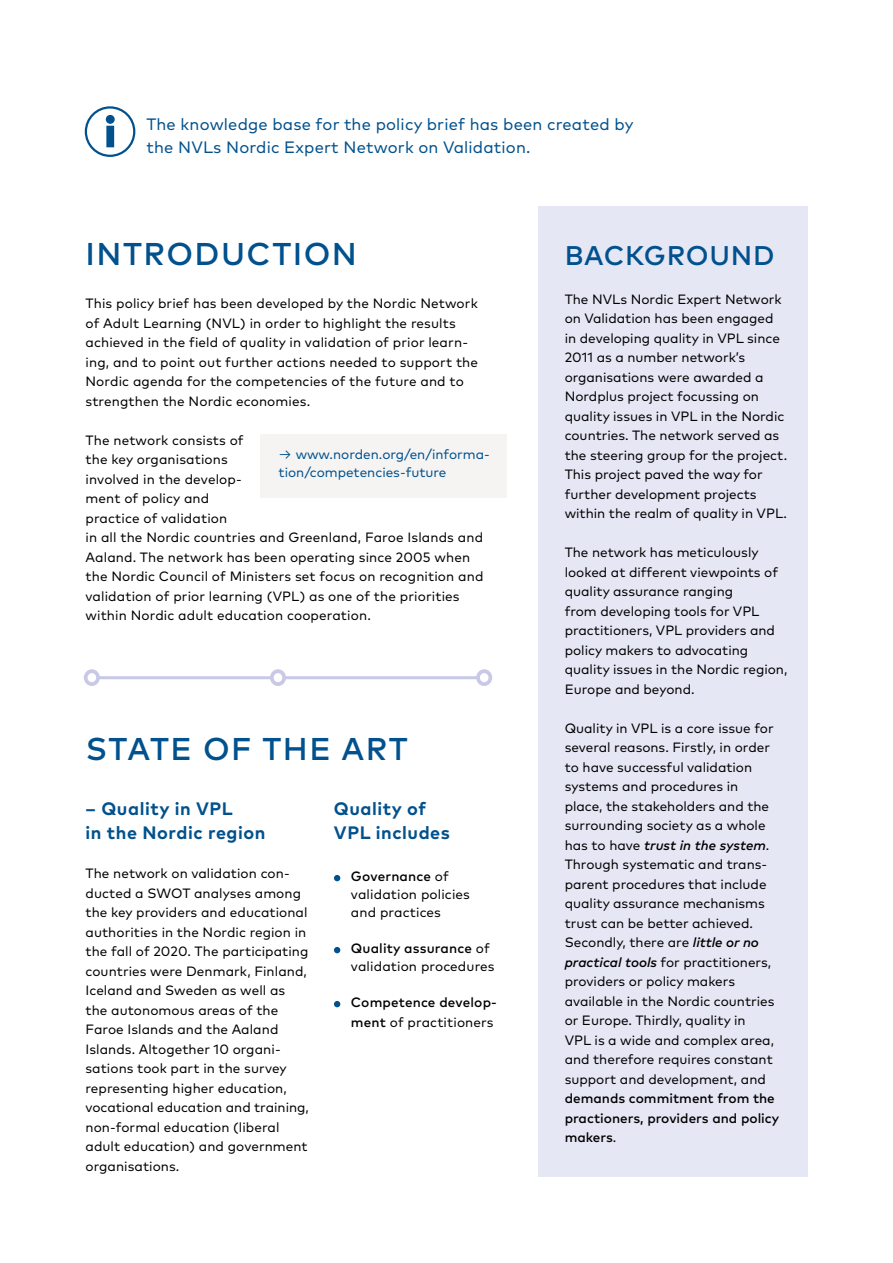
<style>
.page{position:relative;width:893px;height:1263px;background:#fff}
.page>*{position:absolute;margin:0;border:0;box-sizing:border-box;transform-origin:0 0}
.Headline_2{font:500 31.5px "Mark OT";letter-spacing:.045em;color:#00518d}
.Headline_2-2{font:500 27px "Mark OT";letter-spacing:.025em;color:#00518d}
.Headline_3{font:700 18px/24px "Mark OT";letter-spacing:.03em;color:#00518d}
.t1{font:16.5px/22.5px "Mark OT";letter-spacing:.01em;color:#00518d}
.Paragraph{font:13.5px/19.5px "Mark OT";color:#000}
.t2{font:13.5px/18px "Mark OT";color:#00518d}
.Paragraph-2{font:500 13.5px/19.5px "Mark OT";letter-spacing:.01em;color:#000}
.s1{font-style:inherit}
.s2{font-weight:500}
.s3{font-weight:400}
.s4{font-weight:500;font-style:italic}
</style>
<div class="page">
<div style="left:538px;top:206px;width:270px;height:971px;background:#e6e7f5"></div>
<div style="left:261px;top:434px;width:246px;height:64px;background:#f5f4f3"></div>
<div style="left:85px;top:106px;width:50px;height:51px;border:2px solid #00518d;border-radius:50%"></div>
<svg style="left:106px;top:115px;width:9px;height:32px"></svg>
<svg style="left:334px;top:875px;width:6px;height:6px"></svg>
<svg style="left:334px;top:947px;width:6px;height:6px"></svg>
<svg style="left:334px;top:1001px;width:6px;height:6px"></svg>
<hr style="left:84px;top:676px;width:394px;height:3px;background:#c8c9e7">
<div style="left:84px;top:669px;width:16px;height:17px;background:#c8c9e7;border-radius:50%"></div>
<div style="left:88px;top:673px;width:8px;height:9px;background:#fff;border-radius:50%"></div>
<div style="left:270px;top:669px;width:16px;height:17px;background:#c8c9e7;border-radius:50%"></div>
<div style="left:274px;top:673px;width:8px;height:9px;background:#fff;border-radius:50%"></div>
<div style="left:476px;top:669px;width:16px;height:17px;background:#c8c9e7;border-radius:50%"></div>
<div style="left:480px;top:673px;width:8px;height:9px;background:#fff;border-radius:50%"></div>
<h1 class="t1" style="left:146px;top:113px;width:489px">The knowledge base for the policy brief has been created by the NVLs Nordic Expert Network on Validation.</h1>
<p class="Headline_2" style="left:86px;top:233px;width:273px">INTRODUCTION</p>
<p class="Paragraph" style="left:86px;top:293px;width:394px">This policy brief has been developed by the Nordic Network of Adult Learning (NVL) in order to highlight the results achieved in the field of quality in validation of prior learn&shy;ing, and to point out further actions needed to support the Nordic agenda for the competencies of the future and to strengthen the Nordic economies.</p>
<p class="Paragraph" style="left:86px;top:430px;width:399px">The network consists of<br>the key organisations<br>involved in the develop-<br>ment of policy and<br>practice of validation<br>in all the Nordic countries and Greenland, Faroe Islands and Aaland. The network has been operating since 2005 when the Nordic Council of Ministers set focus on recognition and validation of prior learning (VPL) as one of the priorities within Nordic adult education cooperation.</p>
<h1 class="t2" style="left:279px;top:445px;width:213px"><span class="s1">→</span> www.norden.org/en/informa&shy;tion/competencies-future</h1>
<p class="Headline_2" style="left:86px;top:729px;width:323px">STATE OF THE ART</p>
<p class="Headline_3" style="left:86px;top:796px;width:181px">– Quality in VPL<br>in the Nordic region</p>
<p class="Paragraph" style="left:86px;top:863px;width:225px">The network on validation con&shy;ducted a SWOT analyses among the key providers and educational authorities in the Nordic region in the fall of 2020. The participating countries were Denmark, Finland,<br>Iceland and Sweden as well as the autonomous areas of the<br>Faroe Islands and the Aaland<br>Islands. Altogether 10 organi&shy;sations took part in the survey representing higher education, vocational education and training, non-formal education (liberal adult education) and government organisations.</p>
<p class="Headline_3" style="left:334px;top:796px;width:117px">Quality of<br>VPL includes</p>
<p class="Paragraph" style="left:351px;top:867px;width:120px;line-height:18px"><span class="s2">Governance</span> of validation policies and practices</p>
<p class="Paragraph" style="left:351px;top:939px;width:145px;line-height:18px"><span class="s2">Quality assurance</span> of validation procedures</p>
<p class="Paragraph-2" style="left:351px;top:992px;width:147px">Competence develop&shy;ment <span class="s3">of practitioners</span></p>
<p class="Headline_2-2" style="left:565px;top:238px;width:211px">BACKGROUND</p>
<p class="Paragraph" style="left:565px;top:289px;width:224px">The NVLs Nordic Expert Network on Validation has been engaged in developing quality in VPL since<br>2011 as a number network’s organisations were awarded a<br>Nordplus project focussing on quality issues in VPL in the Nordic countries. The network served as the steering group for the project.<br>This project paved the way for further development projects within the realm of quality in VPL.</p>
<p class="Paragraph" style="left:565px;top:543px;width:224px">The network has meticulously looked at different viewpoints of quality assurance ranging<br>from developing tools for VPL practitioners, VPL providers and policy makers to advocating quality issues in the Nordic region,<br>Europe and beyond.</p>
<p class="Paragraph" style="left:565px;top:718px;width:216px">Quality in VPL is a core issue for several reasons. Firstly, in order to have successful validation systems and procedures in place, the stakeholders and the surrounding society as a whole has to have <span class="s4">trust in the system</span>.<br>Through systematic and trans&shy;parent procedures that include quality assurance mechanisms trust can be better achieved.<br>Secondly, there are <span class="s4">little or no practical tools</span> for practitioners, providers or policy makers available in the Nordic countries or Europe. Thirdly, quality in<br>VPL is a wide and complex area, and therefore requires constant support and development, and <span class="s2">demands commitment from the practioners, providers and policy makers</span>.</p>
</div>
